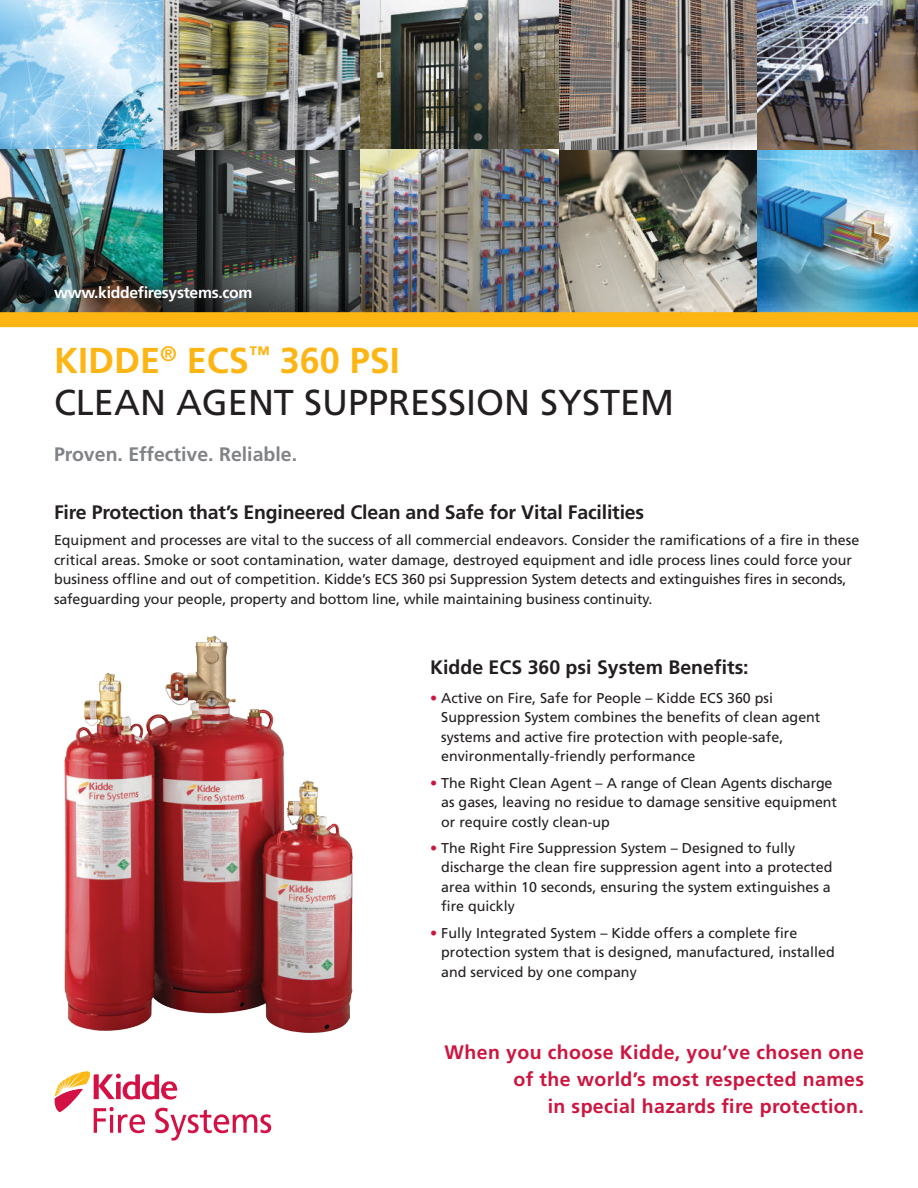
<style>
.page{position:relative;width:918px;height:1188px;background:#fff}
.page>*{position:absolute;margin:0;border:0;box-sizing:border-box;transform-origin:0 0}
.t1{font:36px/42px "Frutiger";color:#231f20}
.t2{font:700 19.5px/27px "Frutiger";letter-spacing:.02em;color:#ce153f;text-align:right}
.t3{font:700 19.5px "Frutiger";letter-spacing:-.01em;color:#231f20}
.t4{font:700 19.5px "Frutiger";color:#808285}
.t5{font:700 15.75px "Frutiger";letter-spacing:-.02em;color:#fff}
.t6{font:14.25px/19.5px "Frutiger";color:#231f20}
.s1{font-weight:700;color:#fdb514}
.s2{color:#ce153f}
</style>
<div class="page">
<svg style="left:55px;top:1071px;width:216px;height:70px"></svg>
<img style="left:162px;top:0;width:199px;height:149px">
<div style="left:160px;top:149px;width:203px;height:172px;background:#231f20;opacity:.75"></div>
<img style="left:0;top:0;width:162px;height:312px">
<img style="left:361px;top:0;width:198px;height:150px">
<img style="left:361px;top:150px;width:396px;height:162px">
<img style="left:559px;top:0;width:198px;height:150px">
<img style="left:757px;top:0;width:161px;height:312px">
<img style="left:64px;top:635px;width:289px;height:398px">
<img style="left:48px;top:265px;width:239px;height:47px">
<div style="left:0;top:312px;width:918px;height:15px;background:#fdb514"></div>
<p class="t5" style="left:54px;top:283px;width:200px">www.kiddefiresystems.com</p>
<h1 class="t1" style="left:54px;top:339px;width:622px"><span class="s1">KIDDE</span><sup>®</sup> <span class="s1">ECS</span><sup>™</sup> <span class="s1">360 PSI<br></span>CLEAN AGENT SUPPRESSION SYSTEM</h1>
<h2 class="t4" style="left:54px;top:443px;width:245px">Proven. Effective. Reliable.</h2>
<h2 class="t3" style="left:54px;top:501px;width:592px">Fire Protection that’s Engineered Clean and Safe for Vital Facilities</h2>
<p class="t6" style="left:54px;top:531px;width:807px">Equipment and processes are vital to the success of all commercial endeavors. Consider the ramifications of a fire in these critical areas. Smoke or soot contamination, water damage, destroyed equipment and idle process lines could force your business offline and out of competition. Kidde’s ECS 360 psi Suppression System detects and extinguishes fires in seconds, safeguarding your people, property and bottom line, while maintaining business continuity.</p>
<h2 class="t3" style="left:430px;top:656px;width:320px">Kidde ECS 360 psi System Benefits:</h2>
<p class="t6" style="left:441px;top:688px;width:381px;text-indent:-11px"><span class="s2">•</span> Active on Fire, Safe for People – Kidde ECS 360 psi Suppression System combines the benefits of clean agent systems and active fire protection with people-safe, environmentally-friendly performance</p>
<p class="t6" style="left:441px;top:773px;width:397px;text-indent:-11px"><span class="s2">•</span> The Right Clean Agent – A range of Clean Agents discharge as gases, leaving no residue to damage sensitive equipment or require costly clean-up</p>
<p class="t6" style="left:441px;top:838px;width:393px;text-indent:-11px"><span class="s2">•</span> The Right Fire Suppression System – Designed to fully discharge the clean fire suppression agent into a protected area within 10 seconds, ensuring the system extinguishes a fire quickly</p>
<p class="t6" style="left:441px;top:923px;width:395px;text-indent:-11px"><span class="s2">•</span> Fully Integrated System – Kidde offers a complete fire protection system that is designed, manufactured, installed and serviced by one company</p>
<h2 class="t2" style="left:445px;top:1039px;width:421px">When you choose Kidde, you’ve chosen one of the world’s most respected names<br>in special hazards fire protection.</h2>
</div>
